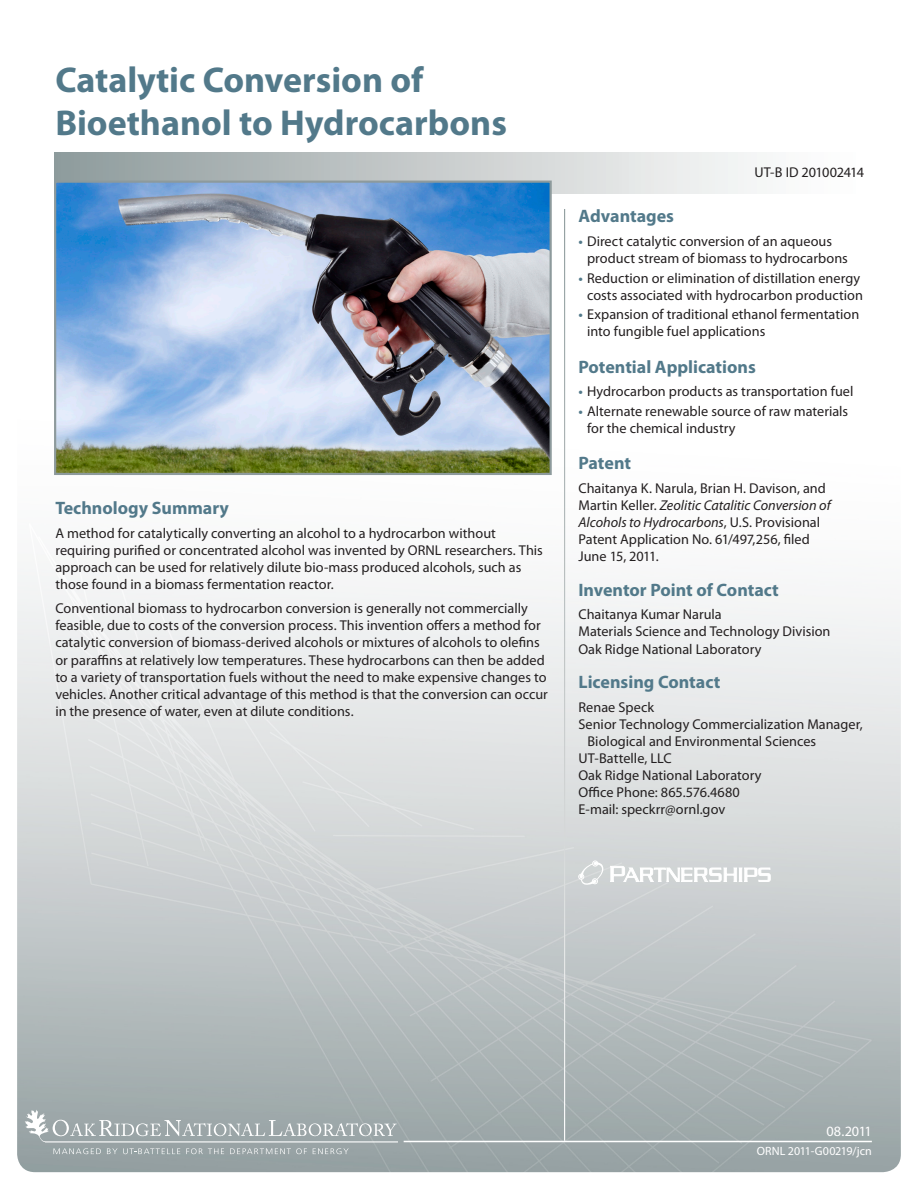
<style>
.page{position:relative;width:918px;height:1188px;background:#fff}
.page>*{position:absolute;margin:0;border:0;box-sizing:border-box;transform-origin:0 0}
.t1{font:700 36px/43.2px "Myriad Pro";color:#52798a}
.Subtitle{font:700 18px "Myriad Pro";color:#52798a}
.body{font:14.25px/17.1px "Myriad Pro";color:#231f20}
.names_addresses_phon{font:14.25px/17.1px "Myriad Pro";letter-spacing:.005em;color:#231f20}
.bullet_list{font:14.25px/17.1px "Myriad Pro";color:#231f20}
.body-2{font:14.25px "Myriad Pro";letter-spacing:-.025em;color:#231f20}
.body-3{font:14.25px "Myriad Pro";letter-spacing:-.025em;color:#fff}
.body-4{font:12px "Myriad Pro";letter-spacing:.005em;color:#fff}
.s1{font-weight:600;color:#52798a}
.s2{font-style:italic}
</style>
<div class="page">
<img style="left:17px;top:349px;width:884px;height:823px">
<hr style="left:564px;top:209px;width:1px;height:932px;background:#fff">
<hr style="left:404px;top:1141px;width:468px;height:1px;background:#fff">
<div style="left:54px;top:152px;width:818px;height:42px;background:linear-gradient(to right,#8f9b9c,#fff)"></div>
<svg style="left:578px;top:860px;width:193px;height:25px"></svg>
<hr style="left:45px;top:1141px;width:353px;height:1px;background:#fff">
<svg style="left:53px;top:1148px;width:48px;height:6px"></svg>
<svg style="left:107px;top:1148px;width:73px;height:6px"></svg>
<svg style="left:186px;top:1148px;width:38px;height:6px"></svg>
<svg style="left:230px;top:1148px;width:77px;height:6px"></svg>
<svg style="left:313px;top:1148px;width:36px;height:6px"></svg>
<svg style="left:25px;top:1110px;width:372px;height:32px;background:#aab3b4"></svg>
<img style="left:57px;top:184px;width:492px;height:288px">
<div style="left:54px;top:181px;width:498px;height:294px;border:2px solid #8d9a9c"></div>
<p class="t1" style="left:55px;top:59px;width:453px">Catalytic Conversion of<br>Bioethanol to Hydrocarbons</p>
<p class="Subtitle" style="left:55px;top:498px;width:175px">Technology Summary</p>
<p class="body" style="left:55px;top:525px;width:489px">A method for catalytically converting an alcohol to a hydrocarbon without requiring purified or concentrated alcohol was invented by ORNL researchers. This approach can be used for relatively dilute bio-mass produced alcohols, such as those found in a biomass fermentation reactor.</p>
<p class="body" style="left:55px;top:600px;width:494px">Conventional biomass to hydrocarbon conversion is generally not commercially feasible, due to costs of the conversion process. This invention offers a method for catalytic conversion of biomass-derived alcohols or mixtures of alcohols to olefins or paraffins at relatively low temperatures. These hydrocarbons can then be added to a variety of transportation fuels without the need to make expensive changes to vehicles. Another critical advantage of this method is that the conversion can occur in the presence of water, even at dilute conditions.</p>
<p class="body-2" style="left:754px;top:164px;width:111px">UT-B ID 201002414</p>
<p class="Subtitle" style="left:578px;top:206px;width:97px">Advantages</p>
<p class="bullet_list" style="left:587px;top:233px;width:262px;text-indent:-9px"><span class="s1">•</span> Direct catalytic conversion of an aqueous product stream of biomass to hydrocarbons</p>
<p class="bullet_list" style="left:578px;top:269px;width:286px;text-align:right"><span class="s1">•</span> Reduction or elimination of distillation energy costs associated with hydrocarbon production</p>
<p class="bullet_list" style="left:587px;top:305px;width:274px;text-indent:-9px"><span class="s1">•</span> Expansion of traditional ethanol fermentation into fungible fuel applications</p>
<p class="Subtitle" style="left:578px;top:356px;width:179px">Potential Applications</p>
<p class="bullet_list" style="left:578px;top:383px;width:277px"><span class="s1">•</span> Hydrocarbon products as transportation fuel</p>
<p class="bullet_list" style="left:587px;top:402px;width:263px;text-indent:-9px"><span class="s1">•</span> Alternate renewable source of raw materials for the chemical industry</p>
<p class="Subtitle" style="left:578px;top:453px;width:54px">Patent</p>
<p class="names_addresses_phon" style="left:578px;top:479px;width:254px">Chaitanya K. Narula, Brian H. Davison, and Martin Keller. <span class="s2">Zeolitic Catalitic Conversion of Alcohols to Hydrocarbons</span>, U.S. Provisional Patent Application No. 61/497,256, filed June 15, 2011.</p>
<p class="Subtitle" style="left:578px;top:579px;width:202px">Inventor Point of Contact</p>
<p class="names_addresses_phon" style="left:578px;top:606px;width:145px">Chaitanya Kumar Narula</p>
<p class="names_addresses_phon" style="left:578px;top:623px;width:254px">Materials Science and Technology Division</p>
<p class="names_addresses_phon" style="left:578px;top:640px;width:185px">Oak Ridge National Laboratory</p>
<p class="Subtitle" style="left:578px;top:672px;width:143px">Licensing Contact</p>
<p class="names_addresses_phon" style="left:578px;top:698px;width:77px">Renae Speck</p>
<p class="names_addresses_phon" style="left:588px;top:715px;width:277px;text-indent:-9px">Senior Technology Commercialization Manager,<br>Biological and Environmental Sciences</p>
<p class="names_addresses_phon" style="left:578px;top:749px;width:95px">UT-Battelle, LLC</p>
<p class="names_addresses_phon" style="left:578px;top:766px;width:185px">Oak Ridge National Laboratory</p>
<p class="names_addresses_phon" style="left:578px;top:784px;width:163px">Office Phone: 865.576.4680</p>
<p class="body" style="left:578px;top:801px;width:148px">E-mail: speckrr@ornl.gov</p>
<p class="body-3" style="left:827px;top:1123px;width:47px">08.2011</p>
<p class="body-4" style="left:757px;top:1144px;width:117px">ORNL 2011-G00219/jcn</p>
</div>
